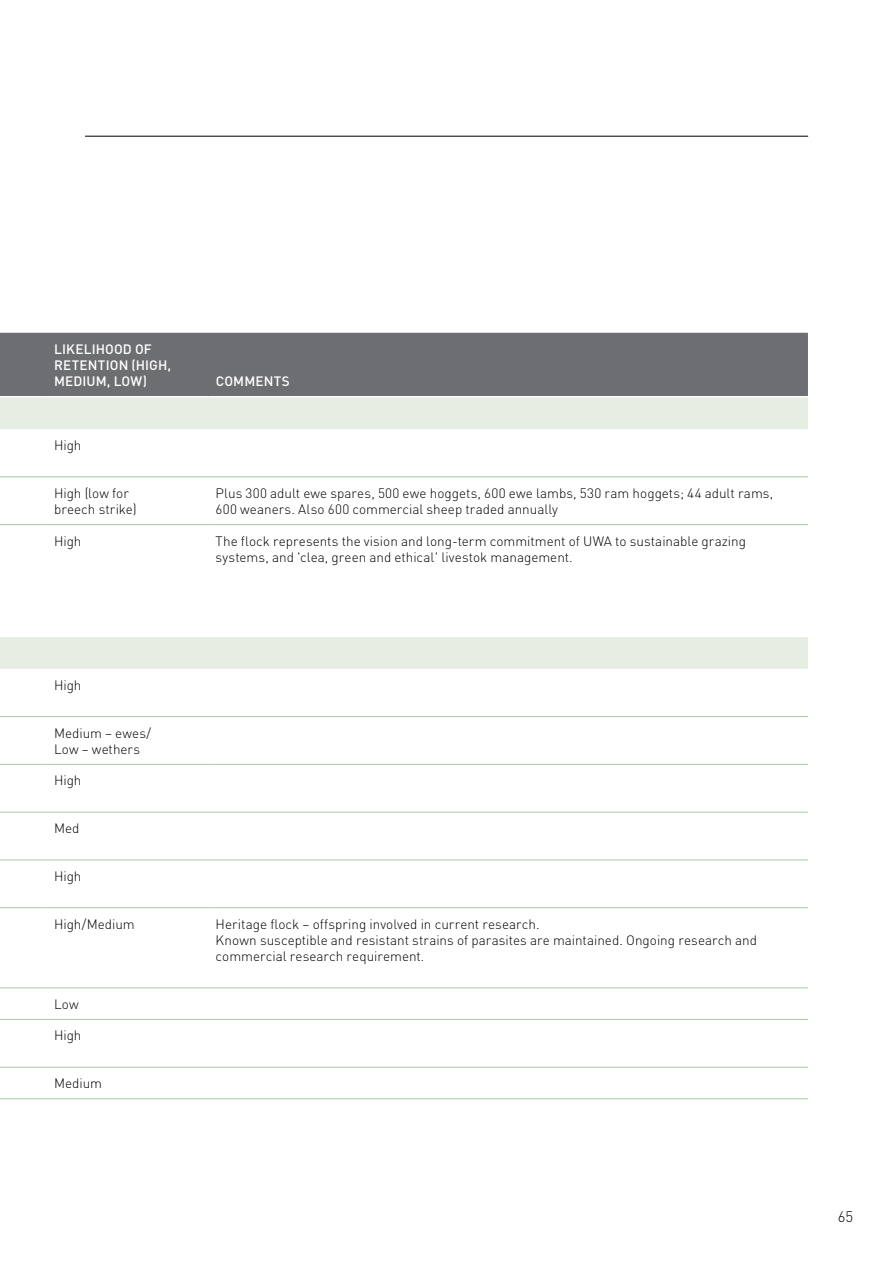
<style>
.page{position:relative;width:893px;height:1263px;background:#fff}
.page>*{position:absolute;margin:0;border:0;box-sizing:border-box;transform-origin:0 0}
.t1{font:300 15px "DINOT";color:#000}
.t2{font:300 13.5px/16.2px "DINOT";color:#000}
.t3{font:500 13.5px/16.2px "DINOT";letter-spacing:.01em;color:#fff}
</style>
<div class="page">
<hr style="left:85px;top:136px;width:723px;height:1px;background:#000">
<div style="left:0;top:333px;width:808px;height:63px;background:#6d6e71"></div>
<svg style="left:0;top:397px;width:808px;height:272px"></svg>
<hr style="left:0;top:1098px;width:47px;height:1px;background:#a8c7a5">
<hr style="left:47px;top:1098px;width:161px;height:1px;background:#a8c7a5">
<hr style="left:208px;top:1098px;width:600px;height:1px;background:#a8c7a5">
<hr style="left:0;top:476px;width:47px;height:1px;background:#a8c7a5">
<hr style="left:47px;top:476px;width:161px;height:1px;background:#a8c7a5">
<hr style="left:208px;top:476px;width:600px;height:1px;background:#a8c7a5">
<hr style="left:0;top:524px;width:47px;height:1px;background:#a8c7a5">
<hr style="left:47px;top:524px;width:161px;height:1px;background:#a8c7a5">
<hr style="left:208px;top:524px;width:600px;height:1px;background:#a8c7a5">
<hr style="left:0;top:716px;width:47px;height:1px;background:#a8c7a5">
<hr style="left:47px;top:716px;width:161px;height:1px;background:#a8c7a5">
<hr style="left:208px;top:716px;width:600px;height:1px;background:#a8c7a5">
<hr style="left:0;top:764px;width:47px;height:1px;background:#a8c7a5">
<hr style="left:47px;top:764px;width:161px;height:1px;background:#a8c7a5">
<hr style="left:208px;top:764px;width:600px;height:1px;background:#a8c7a5">
<hr style="left:0;top:812px;width:47px;height:1px;background:#a8c7a5">
<hr style="left:47px;top:812px;width:161px;height:1px;background:#a8c7a5">
<hr style="left:208px;top:812px;width:600px;height:1px;background:#a8c7a5">
<hr style="left:0;top:859px;width:47px;height:1px;background:#a8c7a5">
<hr style="left:47px;top:859px;width:161px;height:1px;background:#a8c7a5">
<hr style="left:208px;top:859px;width:600px;height:1px;background:#a8c7a5">
<hr style="left:0;top:907px;width:47px;height:1px;background:#a8c7a5">
<hr style="left:47px;top:907px;width:161px;height:1px;background:#a8c7a5">
<hr style="left:208px;top:907px;width:600px;height:1px;background:#a8c7a5">
<hr style="left:0;top:987px;width:47px;height:1px;background:#a8c7a5">
<hr style="left:47px;top:987px;width:161px;height:1px;background:#a8c7a5">
<hr style="left:208px;top:987px;width:600px;height:1px;background:#a8c7a5">
<hr style="left:0;top:1019px;width:47px;height:1px;background:#a8c7a5">
<hr style="left:47px;top:1019px;width:161px;height:1px;background:#a8c7a5">
<hr style="left:208px;top:1019px;width:600px;height:1px;background:#a8c7a5">
<hr style="left:0;top:1067px;width:47px;height:1px;background:#a8c7a5">
<hr style="left:47px;top:1067px;width:161px;height:1px;background:#a8c7a5">
<hr style="left:208px;top:1067px;width:600px;height:1px;background:#a8c7a5">
<p class="t3" style="left:54px;top:340px;width:119px">LIKELIHOOD OF<br>RETENTION (HIGH,<br>MEDIUM, LOW)</p>
<p class="t3" style="left:216px;top:373px;width:75px">COMMENTS</p>
<p class="t2" style="left:54px;top:437px;width:29px">High</p>
<p class="t2" style="left:54px;top:485px;width:84px">High (low for breech strike)</p>
<p class="t2" style="left:216px;top:485px;width:559px">Plus 300 adult ewe spares, 500 ewe hoggets, 600 ewe lambs, 530 ram hoggets; 44 adult rams,<br>600 weaners. Also 600 commercial sheep traded annually</p>
<p class="t2" style="left:54px;top:532px;width:29px">High</p>
<p class="t2" style="left:216px;top:532px;width:532px">The flock represents the vision and long-term commitment of UWA to sustainable grazing systems, and 'clea, green and ethical' livestok management.</p>
<p class="t2" style="left:54px;top:677px;width:29px">High</p>
<p class="t2" style="left:54px;top:724px;width:98px">Medium – ewes/<br>Low – wethers</p>
<p class="t2" style="left:54px;top:772px;width:29px">High</p>
<p class="t2" style="left:54px;top:820px;width:27px">Med</p>
<p class="t2" style="left:54px;top:868px;width:29px">High</p>
<p class="t2" style="left:54px;top:915px;width:82px">High/Medium</p>
<p class="t2" style="left:216px;top:915px;width:543px">Heritage flock – offspring involved in current research.<br>Known susceptible and resistant strains of parasites are maintained. Ongoing research and commercial research requirement.</p>
<p class="t2" style="left:54px;top:996px;width:26px">Low</p>
<p class="t2" style="left:54px;top:1027px;width:29px">High</p>
<p class="t2" style="left:54px;top:1075px;width:50px">Medium</p>
<p class="t1" style="left:838px;top:1207px;width:17px">65</p>
</div>
